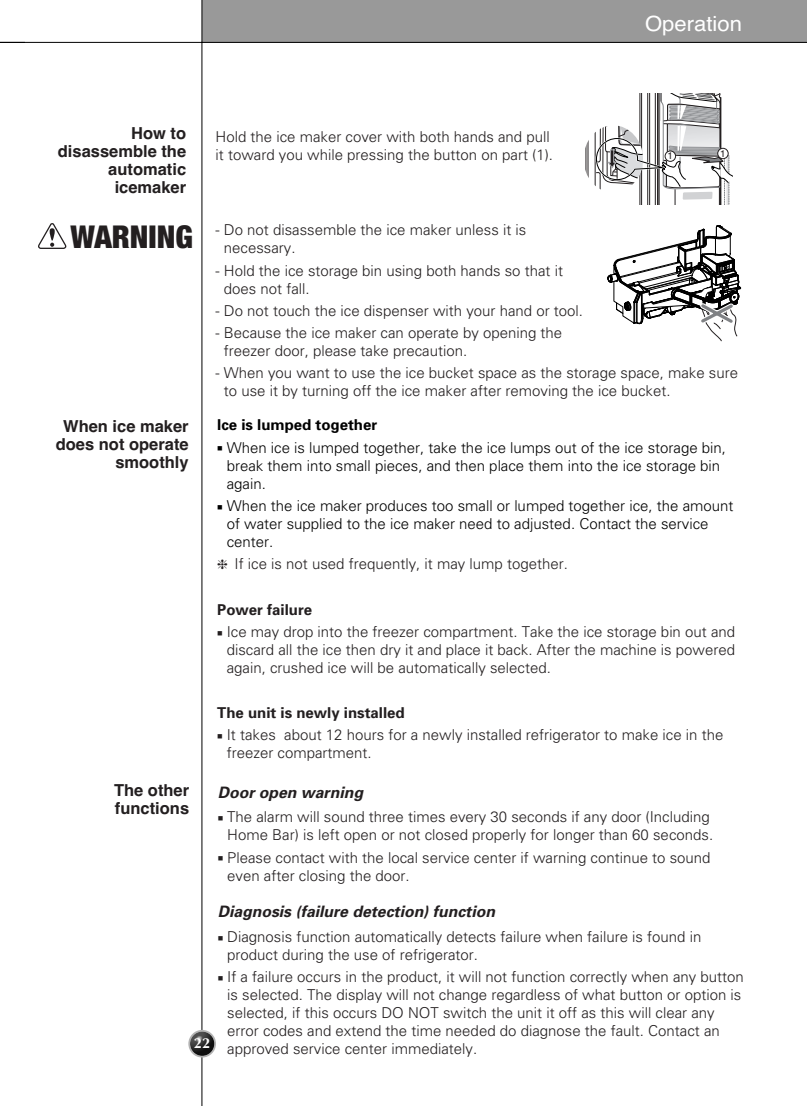
<style>
.page{position:relative;width:807px;height:1106px;background:#fff}
.page>*{position:absolute;margin:0;border:0;box-sizing:border-box;transform-origin:0 0}
.t1{font:900 condensed 31.5px "Helvetica Neue";color:#231f20}
.t2{font:21px "Helvetica";color:#fff;scale:1.05 1}
.t3{font:700 16.5px/18px "Helvetica";color:#231f20;text-align:right}
.t4{font:italic 700 15.75px "Univers";color:#231f20}
.t5{font:300 15px/18px "Univers";color:#231f20}
.t6{font:300 15px/18px "Univers";color:#000}
.t7{font:700 15px "Univers";color:#231f20}
.t8{font:700 15px "Univers";color:#000}
.t9{font:700 15px "Optane";color:#fff}
.t10{font:9.75px "Helvetica";color:#231f20}
</style>
<div class="page">
<div style="left:202px;top:0;width:605px;height:43px;background:#999"></div>
<hr style="left:202px;top:0;width:1px;height:1106px;background:#000">
<hr style="left:0;top:42px;width:807px;height:1px;background:#000">
<svg style="left:188px;top:1029px;width:28px;height:28px"></svg>
<img style="left:190px;top:1031px;width:24px;height:24px;border-radius:50%">
<hr style="left:586px;top:125px;width:1px;height:68px;background:#231f20">
<svg style="left:588px;top:93px;width:144px;height:112px"></svg>
<svg style="left:608px;top:225px;width:133px;height:117px"></svg>
<svg style="left:38px;top:223px;width:29px;height:26px"></svg>
<h2 class="t2" style="left:645px;top:16px;width:94px">Operation</h2>
<p class="t3" style="left:58px;top:126px;width:130px">How to disassemble the automatic icemaker</p>
<p class="t5" style="left:216px;top:129px;width:339px">Hold the ice maker cover with both hands and pull it toward you while pressing the button on part (1).</p>
<p class="t10" style="left:668px;top:152px;width:7px">1</p>
<p class="t10" style="left:720px;top:150px;width:7px">1</p>
<h1 class="t1" style="left:71px;top:226px;width:124px">WARNING</h1>
<p class="t5" style="left:224px;top:222px;width:304px;text-indent:-8px">- Do not disassemble the ice maker unless it is necessary.</p>
<p class="t5" style="left:224px;top:262px;width:341px;text-indent:-8px">- Hold the ice storage bin using both hands so that it does not fall.</p>
<p class="t5" style="left:216px;top:303px;width:369px">- Do not touch the ice dispenser with your hand or tool.</p>
<p class="t5" style="left:224px;top:325px;width:340px;text-indent:-8px">- Because the ice maker can operate by opening the freezer door, please take precaution.</p>
<p class="t5" style="left:224px;top:365px;width:516px;text-indent:-8px">- When you want to use the ice bucket space as the storage space, make sure to use it by turning off the ice maker after removing the ice bucket.</p>
<p class="t3" style="left:56px;top:418px;width:134px">When ice maker does not operate smoothly</p>
<p class="t8" style="left:217px;top:419px;width:162px">Ice is lumped together</p>
<p class="t6" style="left:227px;top:440px;width:501px">When ice is lumped together, take the ice lumps out of the ice storage bin, break them into small pieces, and then place them into the ice storage bin again.</p>
<p class="t6" style="left:227px;top:498px;width:508px">When the ice maker produces too small or lumped together ice, the amount of water supplied to the ice maker need to adjusted. Contact the service center.</p>
<p class="t5" style="left:217px;top:556px;width:352px">❈ If ice is not used frequently, it may lump together.</p>
<p class="t7" style="left:217px;top:604px;width:96px">Power failure</p>
<p class="t5" style="left:227px;top:624px;width:510px;text-align:justify">Ice may drop into the freezer compartment. Take the ice storage bin out and discard all the ice then dry it and place it back. After the machine is powered again, crushed ice will be automatically selected.</p>
<p class="t7" style="left:217px;top:707px;width:189px">The unit is newly installed</p>
<p class="t5" style="left:227px;top:727px;width:498px">It takes about 12 hours for a newly installed refrigerator to make ice in the freezer compartment.</p>
<p class="t3" style="left:114px;top:783px;width:77px;text-align:left">The other functions</p>
<p class="t4" style="left:218px;top:786px;width:147px">Door open warning</p>
<p class="t5" style="left:227px;top:809px;width:487px">The alarm will sound three times every 30 seconds if any door (Including<br>Home Bar) is left open or not closed properly for longer than 60 seconds.</p>
<p class="t5" style="left:227px;top:849px;width:485px">Please contact with the local service center if warning continue to sound even after closing the door.</p>
<p class="t4" style="left:218px;top:905px;width:279px">Diagnosis (failure detection) function</p>
<p class="t5" style="left:227px;top:929px;width:476px">Diagnosis function automatically detects failure when failure is found in product during the use of refrigerator.</p>
<p class="t5" style="left:227px;top:969px;width:518px">If a failure occurs in the product, it will not function correctly when any button is selected. The display will not change regardless of what button or option is selected, if this occurs DO NOT switch the unit it off as this will clear any error codes and extend the time needed do diagnose the fault. Contact an approved service center immediately.</p>
<p class="t9" style="left:194px;top:1036px;width:18px">22</p>
</div>
